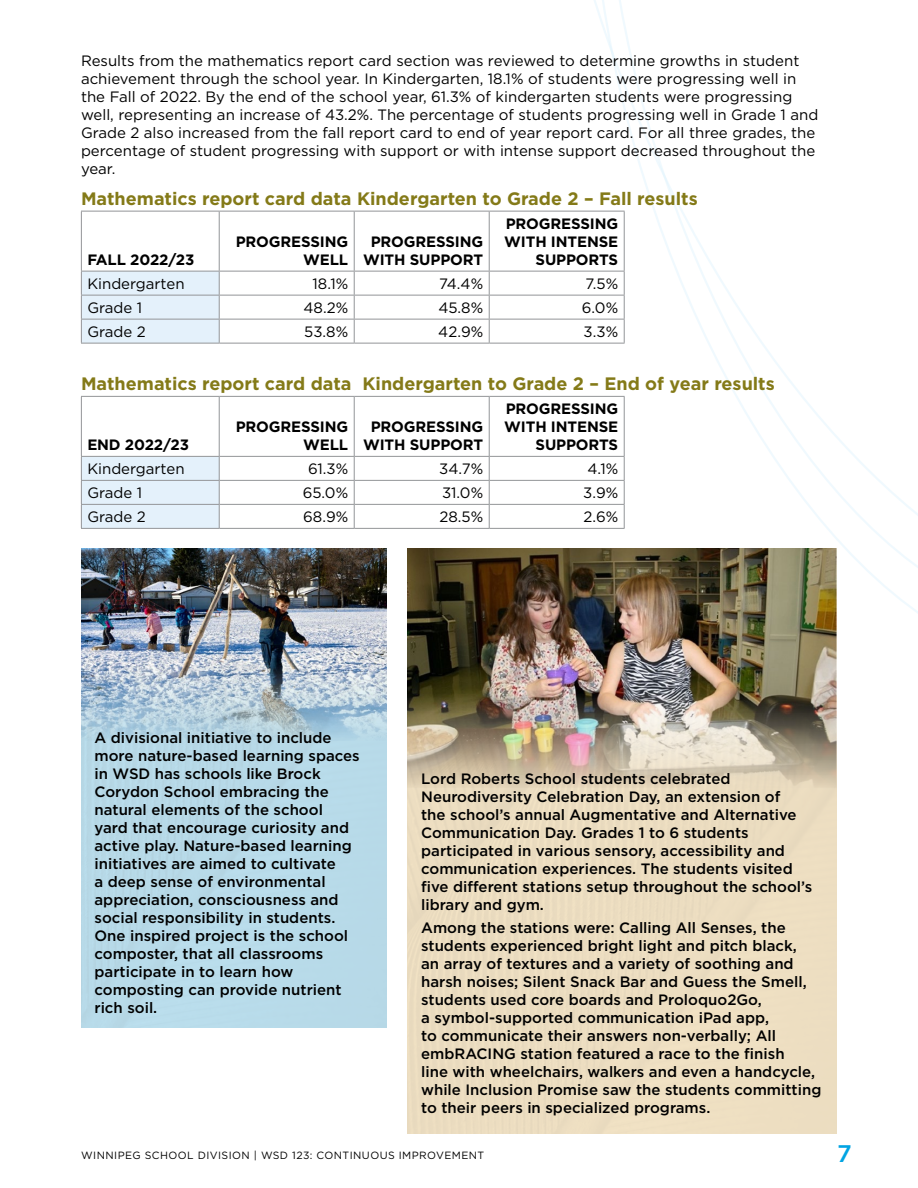
<style>
.page{position:relative;width:918px;height:1188px;background:#fff}
.page>*{position:absolute;margin:0;border:0;box-sizing:border-box;transform-origin:0 0}
.t1{font:500 24px "Gotham";color:#00a4e3}
.t2{font:700 18px "Gotham";color:#847a18}
.t3{font:500 15px/18px "Gotham";color:#000}
.t4{font:15px/18px "Gotham";color:#000}
.t5{font:700 15px/18px "Gotham";letter-spacing:-.01em;color:#000;text-align:right}
.t6{font:10.5px "Gotham";letter-spacing:.04em;color:#000}
</style>
<div class="page">
<svg style="left:557px;top:0;width:361px;height:613px"></svg>
<hr style="left:81px;top:211px;width:138px;height:1px;background:#939598">
<hr style="left:81px;top:211px;width:1px;height:60px;background:#939598">
<hr style="left:219px;top:211px;width:135px;height:1px;background:#939598">
<hr style="left:219px;top:211px;width:1px;height:60px;background:#939598">
<hr style="left:354px;top:211px;width:135px;height:1px;background:#939598">
<hr style="left:354px;top:211px;width:1px;height:60px;background:#939598">
<hr style="left:489px;top:211px;width:136px;height:1px;background:#939598">
<hr style="left:489px;top:211px;width:1px;height:60px;background:#939598">
<hr style="left:624px;top:211px;width:1px;height:60px;background:#939598">
<hr style="left:219px;top:271px;width:135px;height:1px;background:#939598">
<hr style="left:354px;top:271px;width:135px;height:1px;background:#939598">
<hr style="left:489px;top:271px;width:136px;height:1px;background:#939598">
<hr style="left:219px;top:295px;width:135px;height:1px;background:#939598">
<hr style="left:354px;top:295px;width:135px;height:1px;background:#939598">
<hr style="left:489px;top:295px;width:136px;height:1px;background:#939598">
<hr style="left:219px;top:319px;width:135px;height:1px;background:#939598">
<svg style="left:81px;top:271px;width:139px;height:72px;background:#dfebf5"></svg>
<hr style="left:354px;top:319px;width:135px;height:1px;background:#939598">
<svg style="left:354px;top:271px;width:1px;height:72px"></svg>
<hr style="left:489px;top:319px;width:136px;height:1px;background:#939598">
<svg style="left:489px;top:271px;width:1px;height:72px"></svg>
<svg style="left:624px;top:271px;width:1px;height:72px"></svg>
<hr style="left:81px;top:343px;width:138px;height:1px;background:#939598">
<hr style="left:219px;top:343px;width:135px;height:1px;background:#939598">
<hr style="left:354px;top:343px;width:135px;height:1px;background:#939598">
<hr style="left:489px;top:343px;width:136px;height:1px;background:#939598">
<hr style="left:81px;top:396px;width:138px;height:1px;background:#939598">
<hr style="left:81px;top:397px;width:1px;height:59px;background:#939598">
<hr style="left:219px;top:396px;width:135px;height:1px;background:#939598">
<hr style="left:219px;top:397px;width:1px;height:59px;background:#939598">
<hr style="left:354px;top:396px;width:135px;height:1px;background:#939598">
<hr style="left:354px;top:397px;width:1px;height:59px;background:#939598">
<hr style="left:489px;top:396px;width:136px;height:1px;background:#939598">
<hr style="left:489px;top:397px;width:1px;height:59px;background:#939598">
<hr style="left:624px;top:397px;width:1px;height:59px;background:#939598">
<hr style="left:219px;top:456px;width:135px;height:1px;background:#939598">
<hr style="left:354px;top:456px;width:135px;height:1px;background:#939598">
<hr style="left:489px;top:456px;width:136px;height:1px;background:#939598">
<hr style="left:219px;top:480px;width:135px;height:1px;background:#939598">
<hr style="left:354px;top:480px;width:135px;height:1px;background:#939598">
<hr style="left:489px;top:480px;width:136px;height:1px;background:#939598">
<hr style="left:219px;top:504px;width:135px;height:1px;background:#939598">
<svg style="left:81px;top:456px;width:139px;height:72px;background:#dfebf5"></svg>
<hr style="left:354px;top:504px;width:135px;height:1px;background:#939598">
<svg style="left:354px;top:457px;width:1px;height:71px"></svg>
<hr style="left:489px;top:504px;width:136px;height:1px;background:#939598">
<svg style="left:489px;top:457px;width:1px;height:71px"></svg>
<svg style="left:624px;top:457px;width:1px;height:71px"></svg>
<hr style="left:81px;top:528px;width:138px;height:1px;background:#939598">
<hr style="left:219px;top:528px;width:135px;height:1px;background:#939598">
<hr style="left:354px;top:528px;width:135px;height:1px;background:#939598">
<hr style="left:489px;top:528px;width:136px;height:1px;background:#939598">
<div style="left:408px;top:571px;width:429px;height:563px;background:#ecddc1"></div>
<img style="left:408px;top:549px;width:429px;height:239px">
<div style="left:81px;top:549px;width:306px;height:479px;background:#b7dae9"></div>
<img style="left:81px;top:549px;width:306px;height:191px">
<p class="t4" style="left:81px;top:51px;width:739px">Results from the mathematics report card section was reviewed to determine growths in student achievement through the school year. In Kindergarten, 18.1% of students were progressing well in the Fall of 2022. By the end of the school year, 61.3% of kindergarten students were progressing well, representing an increase of 43.2%. The percentage of students progressing well in Grade 1 and Grade 2 also increased from the fall report card to end of year report card. For all three grades, the percentage of student progressing with support or with intense support decreased throughout the year.</p>
<p class="t2" style="left:81px;top:186px;width:618px">Mathematics report card data Kindergarten to Grade 2 – Fall results</p>
<p class="t5" style="left:87px;top:251px;width:109px">FALL 2022/23</p>
<p class="t5" style="left:236px;top:233px;width:114px">PROGRESSING<br>WELL</p>
<p class="t5" style="left:363px;top:233px;width:122px;text-align:center">PROGRESSING<br>WITH SUPPORT</p>
<p class="t5" style="left:504px;top:215px;width:115px">PROGRESSING<br>WITH INTENSE<br>SUPPORTS</p>
<p class="t4" style="left:87px;top:274px;width:99px">Kindergarten</p>
<p class="t4" style="left:313px;top:274px;width:37px">18.1%</p>
<p class="t4" style="left:439px;top:274px;width:45px">74.4%</p>
<p class="t4" style="left:585px;top:274px;width:34px">7.5%</p>
<p class="t4" style="left:87px;top:298px;width:56px">Grade 1</p>
<p class="t4" style="left:304px;top:298px;width:46px">48.2%</p>
<p class="t4" style="left:438px;top:298px;width:46px">45.8%</p>
<p class="t4" style="left:582px;top:298px;width:38px">6.0%</p>
<p class="t4" style="left:87px;top:322px;width:60px">Grade 2</p>
<p class="t4" style="left:304px;top:322px;width:45px">53.8%</p>
<p class="t4" style="left:438px;top:322px;width:46px">42.9%</p>
<p class="t4" style="left:584px;top:322px;width:36px">3.3%</p>
<p class="t2" style="left:81px;top:372px;width:695px">Mathematics report card data Kindergarten to Grade 2 – End of year results</p>
<p class="t5" style="left:87px;top:436px;width:103px">END 2022/23</p>
<p class="t5" style="left:236px;top:418px;width:114px">PROGRESSING<br>WELL</p>
<p class="t5" style="left:363px;top:418px;width:122px;text-align:center">PROGRESSING<br>WITH SUPPORT</p>
<p class="t5" style="left:504px;top:400px;width:115px">PROGRESSING<br>WITH INTENSE<br>SUPPORTS</p>
<p class="t4" style="left:87px;top:460px;width:99px">Kindergarten</p>
<p class="t4" style="left:308px;top:460px;width:42px">61.3%</p>
<p class="t4" style="left:439px;top:460px;width:46px">34.7%</p>
<p class="t4" style="left:587px;top:460px;width:32px">4.1%</p>
<p class="t4" style="left:87px;top:484px;width:56px">Grade 1</p>
<p class="t4" style="left:303px;top:484px;width:47px">65.0%</p>
<p class="t4" style="left:442px;top:484px;width:43px">31.0%</p>
<p class="t4" style="left:583px;top:484px;width:37px">3.9%</p>
<p class="t4" style="left:87px;top:508px;width:60px">Grade 2</p>
<p class="t4" style="left:303px;top:508px;width:47px">68.9%</p>
<p class="t4" style="left:439px;top:508px;width:45px">28.5%</p>
<p class="t4" style="left:583px;top:508px;width:36px">2.6%</p>
<p class="t3" style="left:94px;top:728px;width:267px">A divisional initiative to include more nature-based learning spaces in WSD has schools like Brock<br>Corydon School embracing the natural elements of the school yard that encourage curiosity and active play. Nature-based learning initiatives are aimed to cultivate<br>a deep sense of environmental appreciation, consciousness and social responsibility in students.<br>One inspired project is the school composter, that all classrooms participate in to learn how composting can provide nutrient rich soil.</p>
<p class="t3" style="left:421px;top:770px;width:393px">Lord Roberts School students celebrated Neurodiversity Celebration Day, an extension of<br>the school’s annual Augmentative and Alternative Communication Day. Grades 1 to 6 students participated in various sensory, accessibility and communication experiences. The students visited five different stations setup throughout the school’s library and gym.</p>
<p class="t3" style="left:421px;top:918px;width:402px">Among the stations were: Calling All Senses, the students experienced bright light and pitch black,<br>an array of textures and a variety of soothing and harsh noises; Silent Snack Bar and Guess the Smell, students used core boards and Proloquo2Go,<br>a symbol-supported communication iPad app,<br>to communicate their answers non-verbally; All embRACING station featured a race to the finish<br>line with wheelchairs, walkers and even a handcycle, while Inclusion Promise saw the students committing to their peers in specialized programs.</p>
<p class="t6" style="left:81px;top:1149px;width:405px">WINNIPEG SCHOOL DIVISION | WSD 123: CONTINUOUS IMPROVEMENT</p>
<h1 class="t1" style="left:837px;top:1138px;width:16px">7</h1>
</div>
